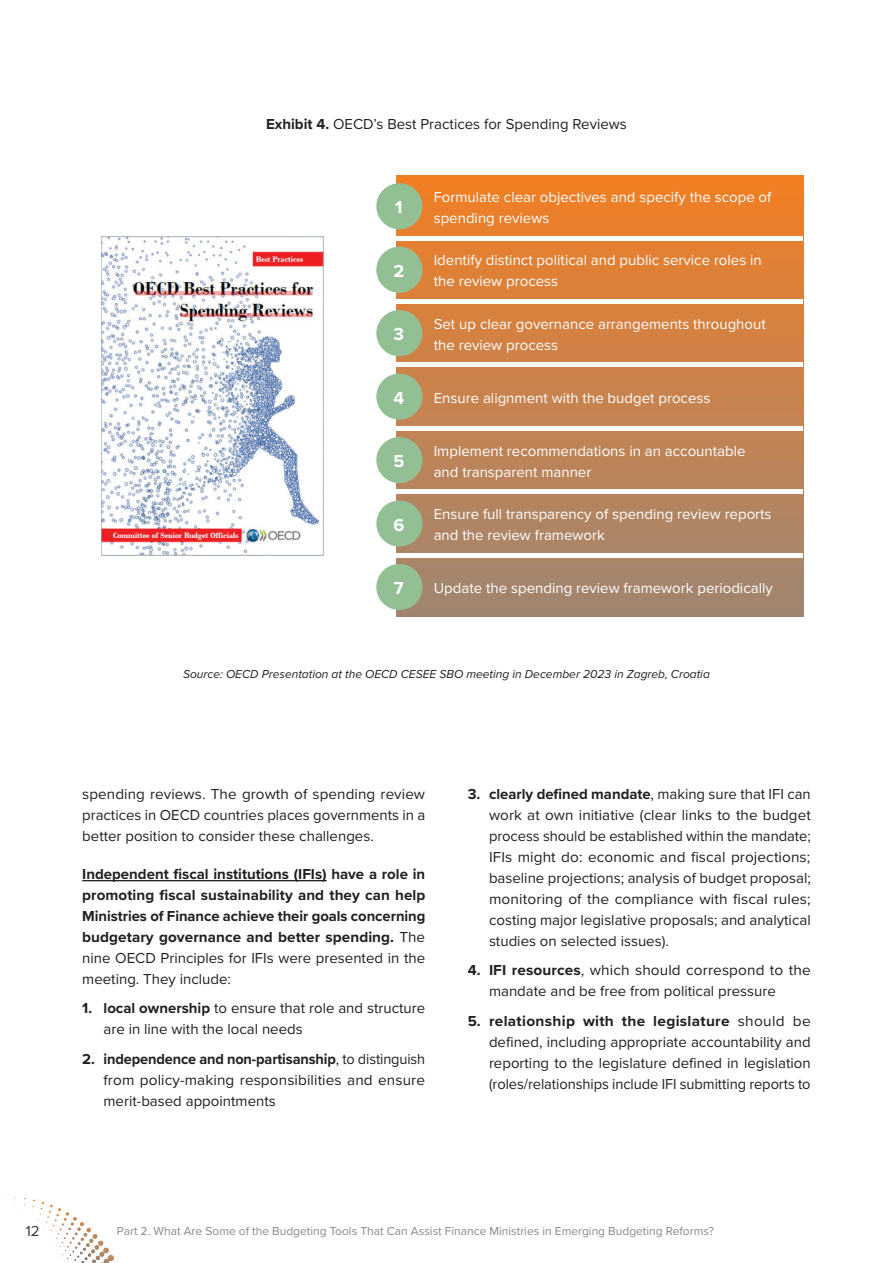
<style>
.page{position:relative;width:893px;height:1263px;background:#fff}
.page>*{position:absolute;margin:0;border:0;box-sizing:border-box;transform-origin:0 0}
.Body_text{font:700 18px "Proxima Nova";color:#fff}
.Body_text-2{font:15px/21px "Proxima Nova";color:#231f20;text-align:justify}
.Body_text-3{font:15px/21px "Proxima Nova";color:#fff}
.Body_text-4{font:700 15px/21px "Proxima Nova";letter-spacing:.005em;color:#231f20;text-align:justify}
.Body_text-5{font:15px "Proxima Nova";color:#393839}
.Body_text-6{font:12px "Proxima Nova";color:#87888a}
.Body_text-7{font:italic 12px "Proxima Nova";color:#231f20}
.s1{font-weight:700}
.s2{font-weight:400}
</style>
<div class="page">
<img style="left:15px;top:1198px;width:101px;height:65px">
<hr style="left:82px;top:880px;width:245px;height:1px;background:#231f20">
<img style="left:101px;top:237px;width:222px;height:318px">
<div style="left:396px;top:175px;width:407px;height:442px;background:linear-gradient(to bottom,#f17e23,#a18977)"></div>
<hr style="left:393px;top:236px;width:410px;height:4px;background:#fff">
<div style="left:393px;top:299px;width:410px;height:5px;background:#fff"></div>
<hr style="left:393px;top:363px;width:410px;height:4px;background:#fff">
<hr style="left:393px;top:426px;width:410px;height:4px;background:#fff">
<hr style="left:393px;top:490px;width:410px;height:4px;background:#fff">
<hr style="left:393px;top:553px;width:410px;height:4px;background:#fff">
<div style="left:376px;top:183px;width:46px;height:46px;background:#93bf95;border-radius:50%"></div>
<div style="left:376px;top:247px;width:46px;height:46px;background:#93bf95;border-radius:50%"></div>
<div style="left:376px;top:310px;width:46px;height:46px;background:#93bf95;border-radius:50%"></div>
<div style="left:376px;top:374px;width:46px;height:46px;background:#93bf95;border-radius:50%"></div>
<div style="left:376px;top:437px;width:46px;height:46px;background:#93bf95;border-radius:50%"></div>
<div style="left:376px;top:500px;width:46px;height:47px;background:#93bf95;border-radius:50%"></div>
<div style="left:376px;top:564px;width:46px;height:46px;background:#93bf95;border-radius:50%"></div>
<p class="Body_text-2" style="left:266px;top:113px;width:362px"><span class="s1">Exhibit 4.</span> OECD’s Best Practices for Spending Reviews</p>
<p class="Body_text" style="left:395px;top:194px;width:9px">1</p>
<p class="Body_text" style="left:393px;top:257px;width:12px">2</p>
<p class="Body_text" style="left:394px;top:321px;width:12px">3</p>
<p class="Body_text" style="left:393px;top:384px;width:12px">4</p>
<p class="Body_text" style="left:393px;top:448px;width:12px">5</p>
<p class="Body_text" style="left:393px;top:511px;width:12px">6</p>
<p class="Body_text" style="left:394px;top:575px;width:11px">7</p>
<p class="Body_text-3" style="left:434px;top:186px;width:339px">Formulate clear objectives and specify the scope of spending reviews</p>
<p class="Body_text-3" style="left:434px;top:249px;width:330px">Identify distinct political and public service roles in the review process</p>
<p class="Body_text-3" style="left:434px;top:312px;width:334px">Set up clear governance arrangements throughout the review process</p>
<p class="Body_text-3" style="left:434px;top:386px;width:278px">Ensure alignment with the budget process</p>
<p class="Body_text-3" style="left:434px;top:439px;width:313px">Implement recommendations in an accountable and transparent manner</p>
<p class="Body_text-3" style="left:434px;top:503px;width:339px">Ensure full transparency of spending review reports and the review framework</p>
<p class="Body_text-3" style="left:434px;top:577px;width:341px">Update the spending review framework periodically</p>
<p class="Body_text-7" style="left:183px;top:665px;width:528px">Source: OECD Presentation at the OECD CESEE SBO meeting in December 2023 in Zagreb, Croatia</p>
<p class="Body_text-2" style="left:82px;top:782px;width:345px">spending reviews. The growth of spending review practices in OECD countries places governments in a better position to consider these challenges.</p>
<p class="Body_text-4" style="left:82px;top:863px;width:345px">Independent fiscal institutions (IFIs) have a role in promoting fiscal sustainability and they can help Ministries of Finance achieve their goals concerning budgetary governance and better spending. <span class="s2">The nine OECD Principles for IFIs were presented in the meeting. They include:</span></p>
<p class="Body_text-2" style="left:104px;top:997px;width:323px;text-indent:-21px"><span class="s1">1. local ownership</span> to ensure that role and structure are in line with the local needs</p>
<p class="Body_text-2" style="left:104px;top:1047px;width:323px;text-indent:-21px"><span class="s1">2. independence and non-partisanship</span>, to distinguish from policy-making responsibilities and ensure merit-based appointments</p>
<p class="Body_text-2" style="left:489px;top:782px;width:323px;text-indent:-21px"><span class="s1">3. clearly defined mandate</span>, making sure that IFI can work at own initiative (clear links to the budget process should be established within the mandate; IFIs might do: economic and fiscal projections; baseline projections; analysis of budget proposal; monitoring of the compliance with fiscal rules; costing major legislative proposals; and analytical studies on selected issues).</p>
<p class="Body_text-2" style="left:489px;top:959px;width:323px;text-indent:-21px"><span class="s1">4. IFI resources</span>, which should correspond to the mandate and be free from political pressure</p>
<p class="Body_text-2" style="left:489px;top:1009px;width:323px;text-indent:-21px"><span class="s1">5. relationship with the legislature</span> should be defined, including appropriate accountability and reporting to the legislature defined in legislation (roles/relationships include IFI submitting reports to</p>
<p class="Body_text-5" style="left:26px;top:1220px;width:15px">12</p>
<p class="Body_text-6" style="left:117px;top:1222px;width:599px">Part 2. What Are Some of the Budgeting Tools That Can Assist Finance Ministries in Emerging Budgeting Reforms?</p>
</div>
